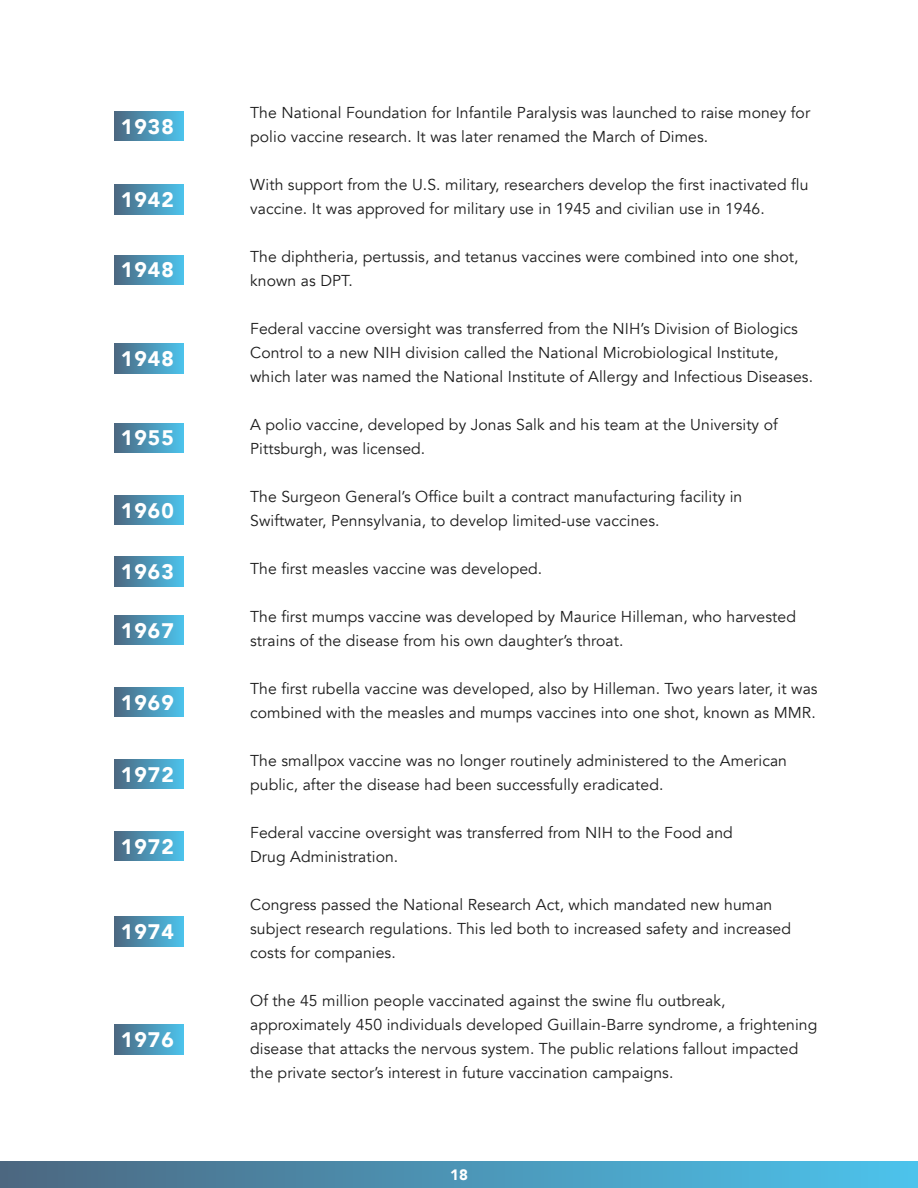
<style>
.page{position:relative;width:918px;height:1188px;background:#fff}
.page>*{position:absolute;margin:0;border:0;box-sizing:border-box;transform-origin:0 0}
.t1{font:900 21px "Avenir";letter-spacing:.05em;color:#fff}
.t2{font:15.75px/24px "Avenir";letter-spacing:.005em;color:#1c1c1c}
.t3{font:900 15px "Avenir";color:#fff}
</style>
<div class="page">
<div style="left:0;top:1161px;width:918px;height:27px;background:linear-gradient(to right,#4c6780,#4cc3ec)"></div>
<div style="left:114px;top:1024px;width:69px;height:30px;background:linear-gradient(to right,#4c6780,#4cc2ea)"></div>
<div style="left:114px;top:831px;width:69px;height:30px;background:linear-gradient(to right,#4c6780,#4cc2ea)"></div>
<div style="left:114px;top:916px;width:69px;height:30px;background:linear-gradient(to right,#4c6780,#4cc2ea)"></div>
<div style="left:114px;top:759px;width:69px;height:30px;background:linear-gradient(to right,#4c6780,#4cc2ea)"></div>
<div style="left:114px;top:495px;width:69px;height:30px;background:linear-gradient(to right,#4c6780,#4cc2ea)"></div>
<div style="left:114px;top:344px;width:69px;height:29px;background:linear-gradient(to right,#4c6780,#4cc2ea)"></div>
<div style="left:114px;top:423px;width:69px;height:30px;background:linear-gradient(to right,#4c6780,#4cc2ea)"></div>
<div style="left:114px;top:615px;width:69px;height:30px;background:linear-gradient(to right,#4c6780,#4cc2ea)"></div>
<div style="left:114px;top:687px;width:69px;height:30px;background:linear-gradient(to right,#4c6780,#4cc2ea)"></div>
<div style="left:114px;top:556px;width:69px;height:30px;background:linear-gradient(to right,#4c6780,#4cc2ea)"></div>
<div style="left:114px;top:255px;width:69px;height:30px;background:linear-gradient(to right,#4c6780,#4cc2ea)"></div>
<div style="left:114px;top:111px;width:69px;height:30px;background:linear-gradient(to right,#4c6780,#4cc2ea)"></div>
<div style="left:114px;top:184px;width:69px;height:30px;background:linear-gradient(to right,#4c6780,#4cc2ea)"></div>
<h1 class="t1" style="left:121px;top:108px;width:54px">1938</h1>
<h1 class="t1" style="left:121px;top:182px;width:54px">1942</h1>
<h1 class="t1" style="left:121px;top:252px;width:54px">1948</h1>
<h1 class="t1" style="left:121px;top:341px;width:54px">1948</h1>
<h1 class="t1" style="left:121px;top:420px;width:54px">1955</h1>
<h1 class="t1" style="left:121px;top:492px;width:54px">1960</h1>
<h1 class="t1" style="left:121px;top:554px;width:54px">1963</h1>
<h1 class="t1" style="left:121px;top:612px;width:54px">1967</h1>
<h1 class="t1" style="left:121px;top:684px;width:54px">1969</h1>
<h1 class="t1" style="left:121px;top:756px;width:54px">1972</h1>
<h1 class="t1" style="left:121px;top:828px;width:54px">1972</h1>
<h1 class="t1" style="left:121px;top:914px;width:54px">1974</h1>
<h1 class="t1" style="left:121px;top:1022px;width:54px">1976</h1>
<p class="t2" style="left:250px;top:101px;width:562px">The National Foundation for Infantile Paralysis was launched to raise money for polio vaccine research. It was later renamed the March of Dimes.</p>
<p class="t2" style="left:250px;top:173px;width:560px">With support from the U.S. military, researchers develop the first inactivated flu vaccine. It was approved for military use in 1945 and civilian use in 1946.</p>
<p class="t2" style="left:250px;top:245px;width:550px">The diphtheria, pertussis, and tetanus vaccines were combined into one shot, known as DPT.</p>
<p class="t2" style="left:250px;top:317px;width:564px">Federal vaccine oversight was transferred from the NIH’s Division of Biologics<br>Control to a new NIH division called the National Microbiological Institute, which later was named the National Institute of Allergy and Infectious Diseases.</p>
<p class="t2" style="left:250px;top:413px;width:529px">A polio vaccine, developed by Jonas Salk and his team at the University of<br>Pittsburgh, was licensed.</p>
<p class="t2" style="left:250px;top:485px;width:494px">The Surgeon General’s Office built a contract manufacturing facility in<br>Swiftwater, Pennsylvania, to develop limited-use vaccines.</p>
<p class="t2" style="left:250px;top:557px;width:294px">The first measles vaccine was developed.</p>
<p class="t2" style="left:250px;top:605px;width:547px">The first mumps vaccine was developed by Maurice Hilleman, who harvested strains of the disease from his own daughter’s throat.</p>
<p class="t2" style="left:250px;top:677px;width:569px">The first rubella vaccine was developed, also by Hilleman. Two years later, it was combined with the measles and mumps vaccines into one shot, known as MMR.</p>
<p class="t2" style="left:250px;top:749px;width:538px">The smallpox vaccine was no longer routinely administered to the American public, after the disease had been successfully eradicated.</p>
<p class="t2" style="left:250px;top:821px;width:484px">Federal vaccine oversight was transferred from NIH to the Food and<br>Drug Administration.</p>
<p class="t2" style="left:250px;top:893px;width:542px">Congress passed the National Research Act, which mandated new human subject research regulations. This led both to increased safety and increased costs for companies.</p>
<p class="t2" style="left:250px;top:989px;width:569px">Of the 45 million people vaccinated against the swine flu outbreak, approximately 450 individuals developed Guillain-Barre syndrome, a frightening disease that attacks the nervous system. The public relations fallout impacted the private sector’s interest in future vaccination campaigns.</p>
<p class="t3" style="left:450px;top:1162px;width:19px">18</p>
</div>
